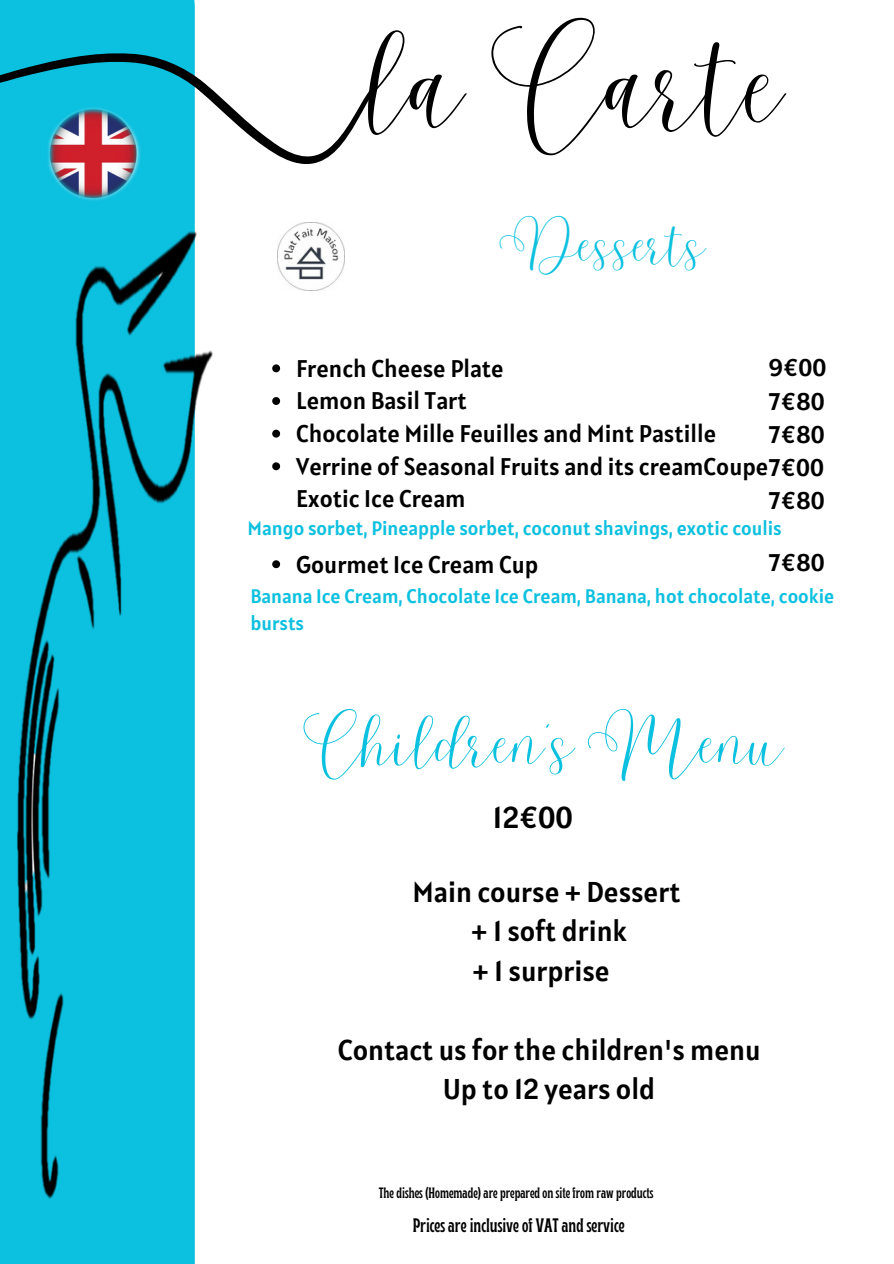
<style>
.page{position:relative;width:894px;height:1264px;background:#fff}
.page>*{position:absolute;margin:0;border:0;box-sizing:border-box;transform-origin:0 0}
.t1{font:105px "Malibu";color:#000}
.t2{font:54px "Malibu";color:#0cc0df}
.t3{font:45px "Malibu";color:#0cc0df}
.t4{font:30px "Alatsi";color:#000}
.t5{font:28.5px/39.3px "Alatsi";color:#000;text-align:center}
.t6{font:24px/32.7px "Alatsi";color:#000}
.t7{font:19.5px/27px "Alatsi";color:#0cc0df}
.t8{font:700 condensed 19.5px "Brice";color:#000}
.t9{font:700 condensed 15px "Brice";color:#000}
</style>
<div class="page">
<div style="left:0;top:168px;width:195px;height:1095px;background:#0cc0df"></div>
<img style="left:0;top:222px;width:213px;height:1029px">
<svg style="left:0;top:0;width:375px;height:168px"></svg>
<img style="left:277px;top:222px;width:67px;height:68px">
<svg style="left:272px;top:364px;width:8px;height:8px"></svg>
<svg style="left:272px;top:397px;width:8px;height:8px"></svg>
<svg style="left:272px;top:430px;width:8px;height:7px"></svg>
<svg style="left:272px;top:462px;width:8px;height:8px"></svg>
<svg style="left:272px;top:560px;width:8px;height:8px"></svg>
<img style="left:45px;top:106px;width:97px;height:96px">
<p class="t1" style="left:369px;top:21px;width:416px">la Carte</p>
<h3 class="t3" style="left:499px;top:217px;width:207px">Desserts</h3>
<p class="t6" style="left:296px;top:352px;width:209px">French Cheese Plate</p>
<p class="t6" style="left:296px;top:384px;width:172px">Lemon Basil Tart</p>
<p class="t6" style="left:296px;top:417px;width:421px">Chocolate Mille Feuilles and Mint Pastille</p>
<p class="t6" style="left:296px;top:450px;width:529px">Verrine of Seasonal Fruits and its creamCoupe7€00<br>Exotic Ice Cream</p>
<h5 class="t6" style="left:768px;top:351px;width:59px">9€00</h5>
<p class="t6" style="left:768px;top:384px;width:58px">7€80</p>
<h5 class="t6" style="left:768px;top:418px;width:58px">7€80</h5>
<h2 class="t6" style="left:768px;top:484px;width:58px">7€80</h2>
<h5 class="t7" style="left:247px;top:515px;width:535px">Mango sorbet, Pineapple sorbet, coconut shavings, exotic coulis</h5>
<p class="t6" style="left:296px;top:547px;width:244px">Gourmet Ice Cream Cup</p>
<h4 class="t6" style="left:768px;top:545px;width:58px">7€80</h4>
<h5 class="t7" style="left:250px;top:582px;width:585px">Banana Ice Cream, Chocolate Ice Cream, Banana, hot chocolate, cookie bursts</h5>
<p class="t2" style="left:303px;top:710px;width:481px">Children's Menu</p>
<h5 class="t4" style="left:493px;top:798px;width:81px">12€00</h5>
<h1 class="t5" style="left:412px;top:872px;width:269px">Main course + Dessert + 1 soft drink<br>+ 1 surprise</h1>
<p class="t5" style="left:337px;top:1029px;width:424px">Contact us for the children's menu<br>Up to 12 years old</p>
<h4 class="t9" style="left:378px;top:1186px;width:276px">The dishes (Homemade) are prepared on site from raw products</h4>
<h4 class="t8" style="left:412px;top:1217px;width:213px">Prices are inclusive of VAT and service</h4>
</div>
